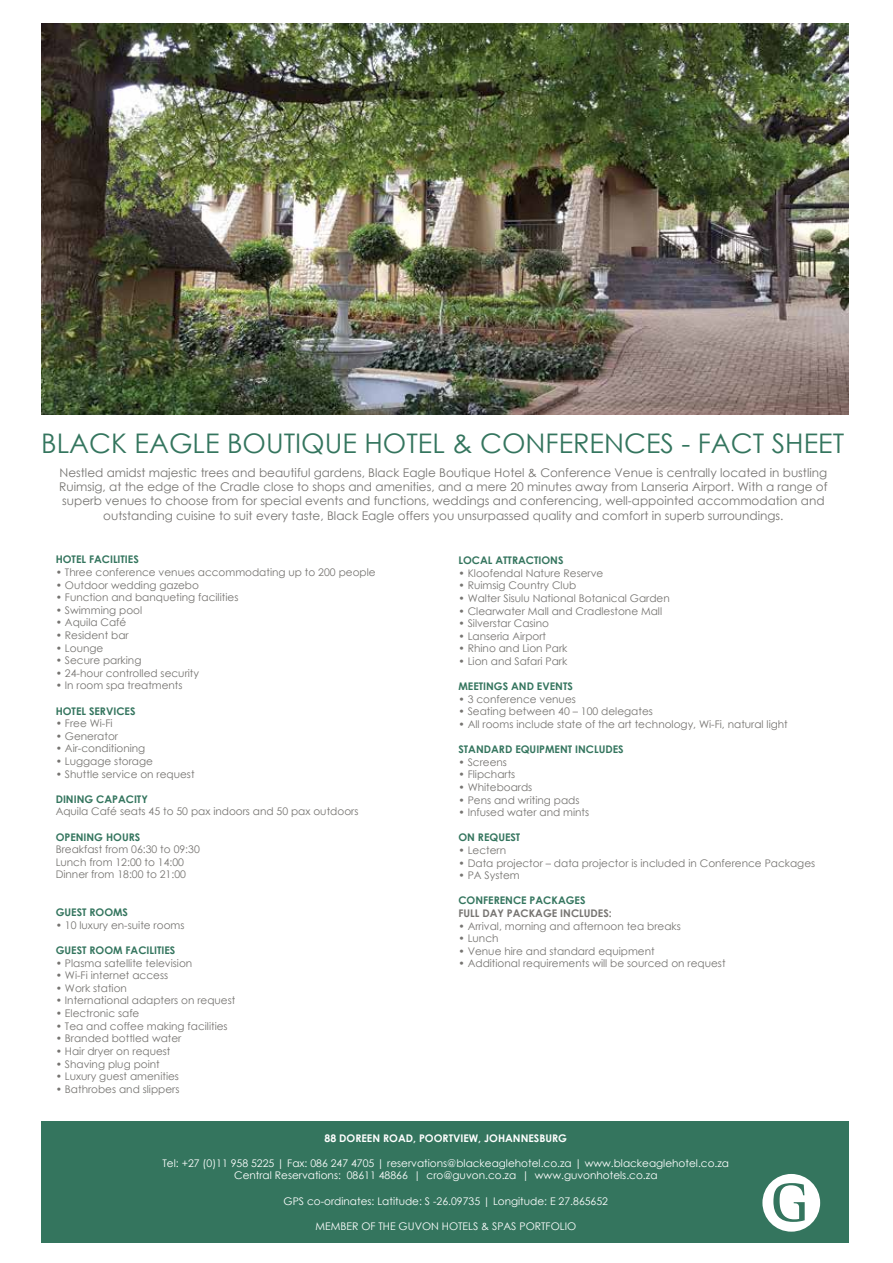
<style>
.page{position:relative;width:893px;height:1263px;background:#fff}
.page>*{position:absolute;margin:0;border:0;box-sizing:border-box;transform-origin:0 0}
.t1{font:27px "Century Gothic";color:#34755e}
.t2{font:12px/14.4px "Century Gothic";color:#767471;text-align:center}
.t3{font:10.5px/12.6px "Century Gothic";color:#767471}
.t4{font:10.5px/12.6px "Century Gothic";color:#fff;text-align:center}
.t5{font:700 10.5px "Century Gothic";color:#34755e}
.t6{font:700 10.5px "Century Gothic";color:#fff}
.t7{font:700 10.5px "Century Gothic";color:#767471}
</style>
<div class="page">
<img style="left:41px;top:23px;width:808px;height:392px">
<div style="left:0;top:1121px;width:884px;height:131px;background:#34755e"></div>
<div style="left:0;top:0;width:40px;height:1263px;background:#fff"></div>
<div style="left:849px;top:4px;width:44px;height:1259px;background:#fff"></div>
<div style="left:0;top:1244px;width:893px;height:19px;background:#fff"></div>
<div style="left:762px;top:1174px;width:58px;height:57px;background:#fff;border-radius:50%"></div>
<svg style="left:773px;top:1183px;width:32px;height:39px"></svg>
<h1 class="t1" style="left:41px;top:425px;width:804px">BLACK EAGLE BOUTIQUE HOTEL &amp; CONFERENCES - FACT SHEET</h1>
<p class="t2" style="left:59px;top:465px;width:770px">Nestled amidst majestic trees and beautiful gardens, Black Eagle Boutique Hotel &amp; Conference Venue is centrally located in bustling Ruimsig, at the edge of the Cradle close to shops and amenities, and a mere 20 minutes away from Lanseria Airport. With a range of superb venues to choose from for special events and functions, weddings and conferencing, well-appointed accommodation and outstanding cuisine to suit every taste, Black Eagle offers you unsurpassed quality and comfort in superb surroundings.</p>
<p class="t5" style="left:56px;top:552px;width:85px">HOTEL FACILITIES</p>
<p class="t3" style="left:56px;top:566px;width:321px">• Three conference venues accommodating up to 200 people</p>
<p class="t3" style="left:56px;top:578px;width:145px">• Outdoor wedding gazebo</p>
<p class="t3" style="left:56px;top:591px;width:184px">• Function and banqueting facilities</p>
<p class="t3" style="left:56px;top:604px;width:88px">• Swimming pool</p>
<p class="t3" style="left:56px;top:616px;width:72px">• Aquila Café</p>
<p class="t3" style="left:56px;top:629px;width:75px">• Resident bar</p>
<p class="t3" style="left:56px;top:641px;width:49px">• Lounge</p>
<p class="t3" style="left:56px;top:654px;width:87px">• Secure parking</p>
<p class="t3" style="left:56px;top:667px;width:145px">• 24-hour controlled security</p>
<p class="t3" style="left:56px;top:679px;width:128px">• In room spa treatments</p>
<p class="t5" style="left:56px;top:703px;width:81px">HOTEL SERVICES</p>
<p class="t3" style="left:56px;top:717px;width:58px">• Free Wi-Fi</p>
<p class="t3" style="left:56px;top:730px;width:64px">• Generator</p>
<p class="t3" style="left:56px;top:742px;width:91px">• Air-conditioning</p>
<p class="t3" style="left:56px;top:755px;width:99px">• Luggage storage</p>
<p class="t3" style="left:56px;top:767px;width:140px">• Shuttle service on request</p>
<p class="t5" style="left:56px;top:791px;width:94px">DINING CAPACITY</p>
<p class="t3" style="left:56px;top:805px;width:304px">Aquila Café seats 45 to 50 pax indoors and 50 pax outdoors</p>
<p class="t5" style="left:56px;top:829px;width:86px">OPENING HOURS</p>
<p class="t3" style="left:56px;top:843px;width:146px">Breakfast from 06:30 to 09:30<br>Lunch from 12:00 to 14:00<br>Dinner from 18:00 to 21:00</p>
<p class="t5" style="left:56px;top:904px;width:74px">GUEST ROOMS</p>
<p class="t3" style="left:56px;top:919px;width:130px">• 10 luxury en-suite rooms</p>
<p class="t5" style="left:56px;top:942px;width:121px">GUEST ROOM FACILITIES</p>
<p class="t3" style="left:56px;top:956px;width:138px">• Plasma satellite television</p>
<p class="t3" style="left:56px;top:969px;width:114px">• Wi-Fi internet access</p>
<p class="t3" style="left:56px;top:982px;width:73px">• Work station</p>
<p class="t3" style="left:56px;top:994px;width:181px">• International adapters on request</p>
<p class="t3" style="left:56px;top:1007px;width:85px">• Electronic safe</p>
<p class="t3" style="left:56px;top:1019px;width:174px">• Tea and coffee making facilities</p>
<p class="t3" style="left:56px;top:1032px;width:127px">• Branded bottled water</p>
<p class="t3" style="left:56px;top:1045px;width:116px">• Hair dryer on request</p>
<p class="t3" style="left:56px;top:1057px;width:106px">• Shaving plug point</p>
<p class="t3" style="left:56px;top:1070px;width:125px">• Luxury guest amenities</p>
<p class="t3" style="left:56px;top:1082px;width:125px">• Bathrobes and slippers</p>
<p class="t5" style="left:458px;top:552px;width:107px">LOCAL ATTRACTIONS</p>
<p class="t3" style="left:458px;top:566px;width:146px">• Kloofendal Nature Reserve</p>
<p class="t3" style="left:458px;top:579px;width:119px">• Ruimsig Country Club</p>
<p class="t3" style="left:458px;top:592px;width:213px">• Walter Sisulu National Botanical Garden</p>
<p class="t3" style="left:458px;top:604px;width:205px">• Clearwater Mall and Cradlestone Mall</p>
<p class="t3" style="left:458px;top:617px;width:92px">• Silverstar Casino</p>
<p class="t3" style="left:458px;top:629px;width:89px">• Lanseria Airport</p>
<p class="t3" style="left:458px;top:642px;width:110px">• Rhino and Lion Park</p>
<p class="t3" style="left:458px;top:655px;width:110px">• Lion and Safari Park</p>
<p class="t5" style="left:458px;top:678px;width:116px">MEETINGS AND EVENTS</p>
<p class="t3" style="left:458px;top:692px;width:119px">• 3 conference venues</p>
<p class="t3" style="left:458px;top:705px;width:196px">• Seating between 40 – 100 delegates</p>
<p class="t3" style="left:458px;top:718px;width:331px">• All rooms include state of the art technology, Wi-Fi, natural light</p>
<p class="t5" style="left:458px;top:741px;width:167px">STANDARD EQUIPMENT INCLUDES</p>
<p class="t3" style="left:458px;top:755px;width:50px">• Screens</p>
<p class="t3" style="left:458px;top:768px;width:58px">• Flipcharts</p>
<p class="t3" style="left:458px;top:781px;width:75px">• Whiteboards</p>
<p class="t3" style="left:458px;top:793px;width:123px">• Pens and writing pads</p>
<p class="t3" style="left:458px;top:806px;width:132px">• Infused water and mints</p>
<p class="t5" style="left:458px;top:829px;width:63px">ON REQUEST</p>
<p class="t3" style="left:458px;top:844px;width:49px">• Lectern</p>
<p class="t3" style="left:458px;top:856px;width:358px">• Data projector – data projector is included in Conference Packages</p>
<p class="t3" style="left:458px;top:869px;width:63px">• PA System</p>
<p class="t5" style="left:458px;top:892px;width:129px">CONFERENCE PACKAGES</p>
<p class="t7" style="left:458px;top:905px;width:155px">FULL DAY PACKAGE INCLUDES:</p>
<p class="t3" style="left:458px;top:919px;width:224px">• Arrival, morning and afternoon tea breaks</p>
<p class="t3" style="left:458px;top:932px;width:42px">• Lunch</p>
<p class="t3" style="left:458px;top:944px;width:198px">• Venue hire and standard equipment</p>
<p class="t3" style="left:458px;top:957px;width:269px">• Additional requirements will be sourced on request</p>
<p class="t6" style="left:325px;top:1130px;width:244px">88 DOREEN ROAD, POORTVIEW, JOHANNESBURG</p>
<p class="t4" style="left:163px;top:1156px;width:568px">Tel: +27 (0)11 958 5225 | Fax: 086 247 4705 | reservations@blackeaglehotel.co.za | www.blackeaglehotel.co.za<br>Central Reservations: 08611 48866 | cro@guvon.co.za | www.guvonhotels.co.za</p>
<p class="t4" style="left:284px;top:1194px;width:326px">GPS co-ordinates: Latitude: S -26.09735 | Longitude: E 27.865652</p>
<p class="t4" style="left:315px;top:1219px;width:262px">MEMBER OF THE GUVON HOTELS &amp; SPAS PORTFOLIO</p>
</div>
